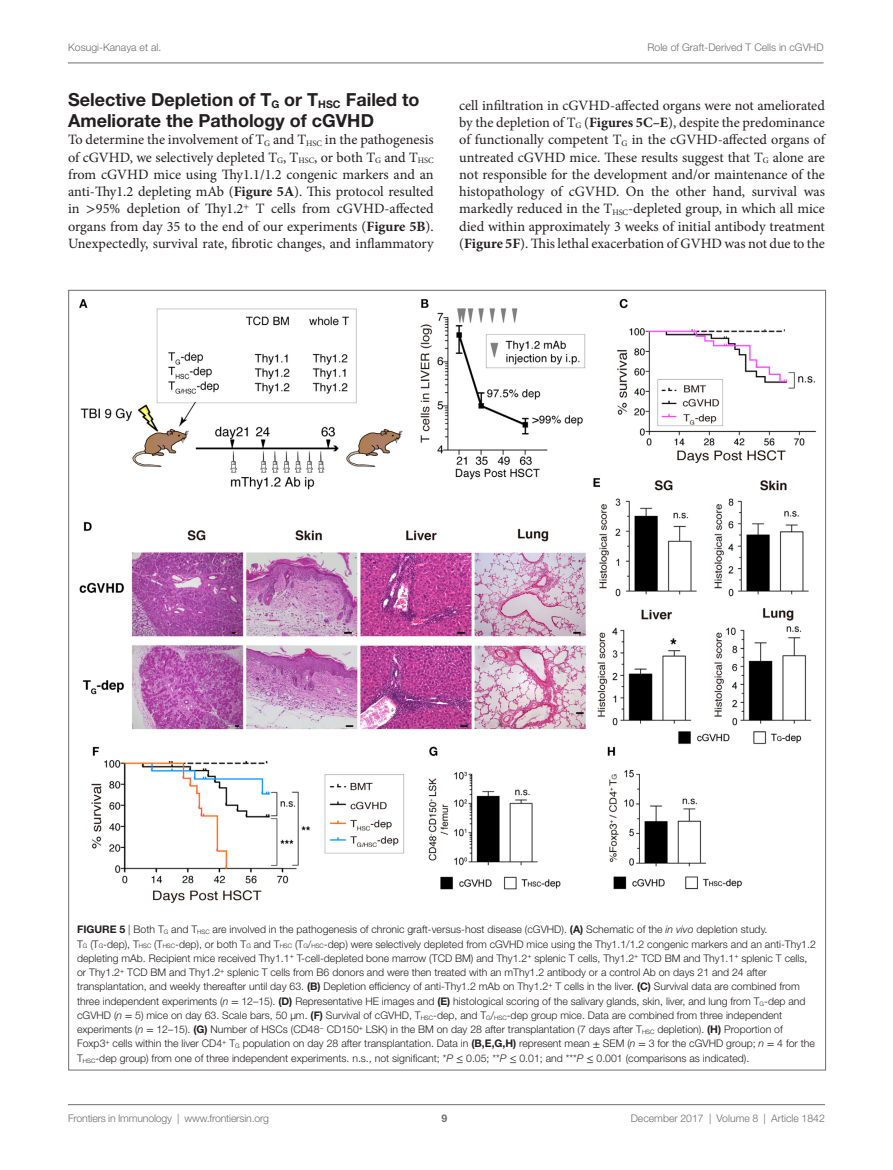
<style>
.page{position:relative;width:893px;height:1170px;background:#fff}
.page>*{position:absolute;margin:0;border:0;box-sizing:border-box;transform-origin:0 0}
.t1{font:700 18px/21px "Helvetica Neue LT Std";color:#231f20}
.t2{font:14.25px/17.2px "Minion Pro";color:#231f20;text-align:justify}
.t3{font:300 10.5px/14.2px "Helvetica Neue LT Std";color:#231f20}
.t4{font:300 10.5px "Helvetica Neue LT Std";color:#6c6d70}
.t5{font:700 10.5px "Helvetica Neue LT Std";color:#6c6d70}
.s1{font-weight:700}
.s2{font-family:"STIX General"}
.s3{font-style:italic}
.s4{font-family:"STIX General";font-weight:400}
</style>
<div class="page">
<img style="left:79px;top:299px;width:737px;height:604px">
<hr style="left:68px;top:1104px;width:757px;height:1px;background:#6c6d70">
<hr style="left:68px;top:63px;width:755px;height:1px;background:#6c6d70">
<p class="t4" style="left:68px;top:41px;width:95px">Kosugi-Kanaya et al.</p>
<p class="t4" style="left:647px;top:41px;width:178px">Role of Graft-Derived T Cells in cGVHD</p>
<h1 class="t1" style="left:68px;top:89px;width:353px">Selective Depletion of T<sub>G</sub> or T<sub>HSC</sub> Failed to<br>Ameliorate the Pathology of cGVHD</h1>
<p class="t2" style="left:68px;top:131px;width:367px">To determine the involvement of T<sub>G</sub> and T<sub>HSC</sub> in the pathogenesis of cGVHD, we selectively depleted T<sub>G</sub>, T<sub>HSC</sub>, or both T<sub>G</sub> and T<sub>HSC </sub>from cGVHD mice using Thy1.1/1.2 congenic markers and an anti-Thy1.2 depleting mAb (<span class="s1">Figure 5A</span>). This protocol resulted in <span class="s2">&gt;</span>95% depletion of Thy1.2<sup>+</sup> T cells from cGVHD-affected organs from day 35 to the end of our experiments (<span class="s1">Figure 5B</span>).<br>Unexpectedly, survival rate, fibrotic changes, and inflammatory</p>
<p class="t2" style="left:459px;top:97px;width:367px">cell infiltration in cGVHD-affected organs were not ameliorated by the depletion of T<sub>G</sub> (<span class="s1">Figures 5C–E</span>), despite the predominance of functionally competent T<sub>G</sub> in the cGVHD-affected organs of untreated cGVHD mice. These results suggest that T<sub>G</sub> alone are not responsible for the development and/or maintenance of the histopathology of cGVHD. On the other hand, survival was markedly reduced in the T<sub>HSC</sub>-depleted group, in which all mice died within approximately 3 weeks of initial antibody treatment (<span class="s1">Figure 5F</span>). This lethal exacerbation of GVHD was not due to the</p>
<p class="t3" style="left:77px;top:922px;width:740px"><span class="s1">Figure 5</span> | Both T<sub>G</sub> and T<sub>HSC</sub> are involved in the pathogenesis of chronic graft-versus-host disease (cGVHD). <span class="s1">(A)</span> Schematic of the <span class="s3">in vivo</span> depletion study.<br>T<sub>G</sub> (T<sub>G</sub>-dep), T<sub>HSC</sub> (T<sub>HSC</sub>-dep), or both T<sub>G</sub> and T<sub>HSC</sub> (T<sub>G</sub>/<sub>HSC</sub>-dep) were selectively depleted from cGVHD mice using the Thy1.1/1.2 congenic markers and an anti-Thy1.2 depleting mAb. Recipient mice received Thy1.1<sup>+</sup> T-cell-depleted bone marrow (TCD BM) and Thy1.2<sup>+</sup> splenic T cells, Thy1.2<sup>+</sup> TCD BM and Thy1.1<sup>+</sup> splenic T cells, or Thy1.2<sup>+</sup> TCD BM and Thy1.2<sup>+</sup> splenic T cells from B6 donors and were then treated with an mThy1.2 antibody or a control Ab on days 21 and 24 after transplantation, and weekly thereafter until day 63. <span class="s1">(B)</span> Depletion efficiency of anti-Thy1.2 mAb on Thy1.2<sup>+</sup> T cells in the liver. <span class="s1">(C)</span> Survival data are combined from three independent experiments (<span class="s3">n</span> <span class="s4">=</span> 12–15). <span class="s1">(D)</span> Representative HE images and <span class="s1">(E)</span> histological scoring of the salivary glands, skin, liver, and lung from T<sub>G</sub>-dep and cGVHD (<span class="s3">n</span> <span class="s4">=</span> 5) mice on day 63. Scale bars, 50 µm. <span class="s1">(F)</span> Survival of cGVHD, T<sub>HSC</sub>-dep, and T<sub>G</sub>/<sub>HSC</sub>-dep group mice. Data are combined from three independent experiments (<span class="s3">n</span> <span class="s4">=</span> 12–15). <span class="s1">(G)</span> Number of HSCs (CD48<sup>−</sup> CD150<sup>+</sup> LSK) in the BM on day 28 after transplantation (7 days after T<sub>HSC</sub> depletion). <span class="s1">(H)</span> Proportion of Foxp3<sup>+</sup> cells within the liver CD4<sup>+</sup> T<sub>G</sub> population on day 28 after transplantation. Data in <span class="s1">(B,E,G,H)</span> represent mean <span class="s4">±</span> SEM (<span class="s3">n</span> <span class="s4">=</span> 3 for the cGVHD group; <span class="s3">n</span> <span class="s4">=</span> 4 for the T<sub>HSC</sub>-dep group) from one of three independent experiments. n.s., not significant; *<span class="s3">P</span> <span class="s4">≤</span> 0.05; **<span class="s3">P</span> <span class="s4">≤</span> 0.01; and ***<span class="s3">P</span> <span class="s4">≤</span> 0.001 (comparisons as indicated).</p>
<p class="t4" style="left:68px;top:1111px;width:203px">Frontiers in Immunology | www.frontiersin.org</p>
<p class="t4" style="left:631px;top:1111px;width:196px">December 2017 | Volume 8 | Article 1842</p>
<p class="t5" style="left:441px;top:1111px;width:7px">9</p>
</div>
